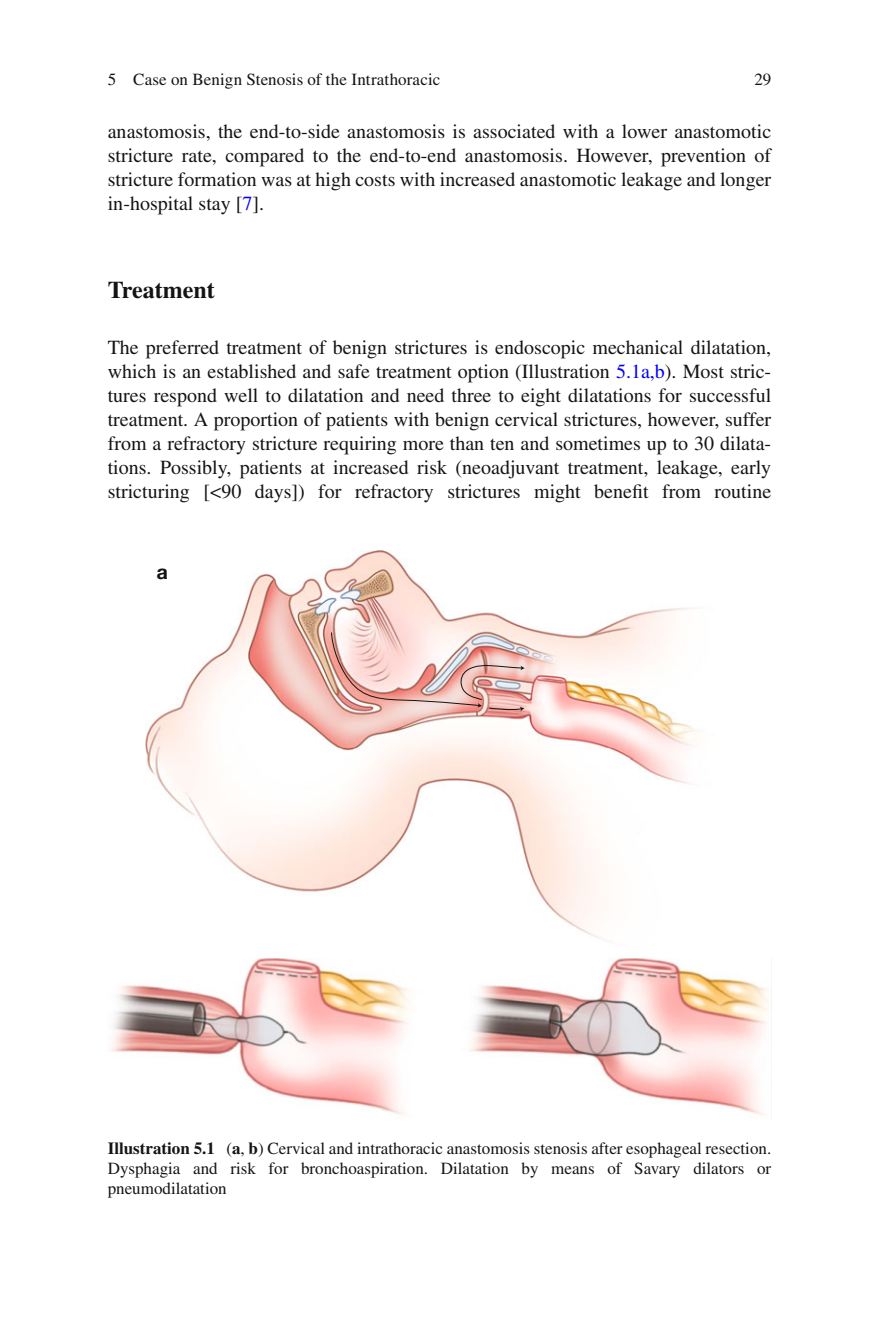
<style>
.page{position:relative;width:879px;height:1333px;background:#fff}
.page>*{position:absolute;margin:0;border:0;box-sizing:border-box;transform-origin:0 0}
.t1{font:700 24px "Times";color:#131413}
.t2{font:20px/24px "Times";color:#131413;text-align:justify}
.t3{font:700 20px "Helvetica";color:#131413}
.t4{font:17px/20px "Times";color:#131413;text-align:justify}
.s1{color:#00f}
.s2{font-weight:700}
</style>
<div class="page">
<img style="left:111px;top:958px;width:658px;height:157px">
<img style="left:145px;top:550px;width:554px;height:391px">
<img style="left:330px;top:631px;width:195px;height:80px">
<p class="t4" style="left:108px;top:71px;width:334px">5 Case on Benign Stenosis of the Intrathoracic</p>
<p class="t4" style="left:754px;top:71px;width:18px">29</p>
<p class="t2" style="left:108px;top:121px;width:665px">anastomosis, the end-to-side anastomosis is associated with a lower anastomotic stricture rate, compared to the end-to-end anastomosis. However, prevention of stricture formation was at high costs with increased anastomotic leakage and longer in-hospital stay [ <span class="s1">7</span> ].</p>
<p class="t1" style="left:108px;top:281px;width:109px">Treatment</p>
<p class="t2" style="left:108px;top:337px;width:665px">The preferred treatment of benign strictures is endoscopic mechanical dilatation, which is an established and safe treatment option (Illustration <span class="s1">5.1a,b</span> ). Most stric&shy;tures respond well to dilatation and need three to eight dilatations for successful treatment. A proportion of patients with benign cervical strictures, however, suffer from a refractory stricture requiring more than ten and sometimes up to 30 dilata&shy;tions. Possibly, patients at increased risk (neoadjuvant treatment, leakage, early stricturing [&lt;90 days]) for refractory strictures might benefit from routine</p>
<p class="t3" style="left:157px;top:560px;width:12px">a</p>
<p class="t4" style="left:108px;top:1139px;width:665px"><span class="s2">Illustration 5.1</span> ( <span class="s2">a</span> , <span class="s2">b</span> ) Cervical and intrathoracic anastomosis stenosis after esophageal resection.<br>Dysphagia and risk for bronchoaspiration. Dilatation by means of Savary dilators or pneumodilatation</p>
</div>
